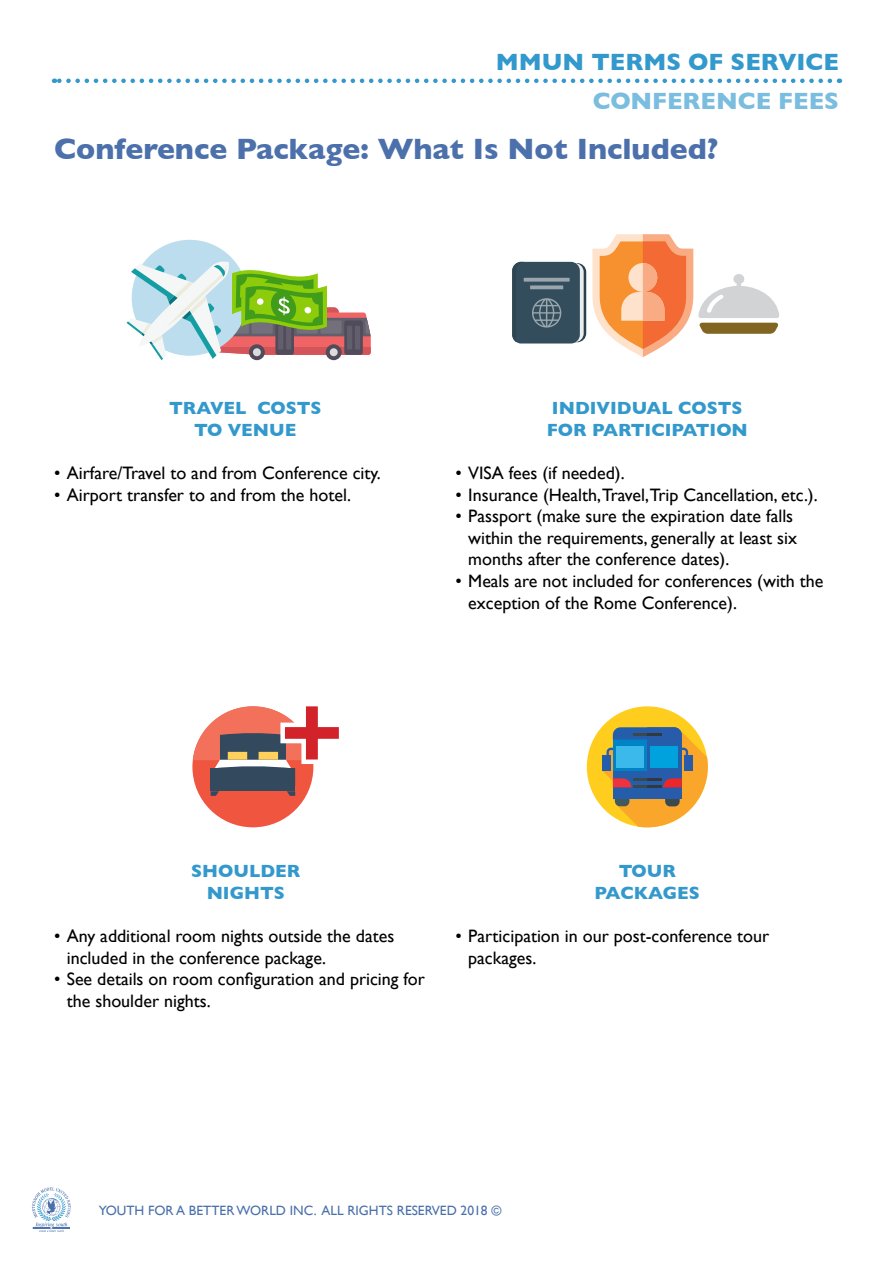
<style>
.page{position:relative;width:893px;height:1263px;background:#fff}
.page>*{position:absolute;margin:0;border:0;box-sizing:border-box;transform-origin:0 0}
.t1{font:700 30px "Gill Sans";color:#4c70ab}
.t2{font:700 24px "Gill Sans";color:#39c}
.t3{font:700 24px "Gill Sans";color:#7abdde}
.t4{font:18px/21.6px "Gill Sans";color:#000}
.t5{font:700 18px/21.6px "Gill Sans";color:#39c}
.t6{font:13.5px "Gill Sans";color:#4b70ab}
</style>
<div class="page">
<svg style="left:32px;top:1187px;width:39px;height:45px"></svg>
<div style="left:132px;top:240px;width:116px;height:116px;background:#bcddee;border-radius:50%"></div>
<svg style="left:127px;top:259px;width:244px;height:101px"></svg>
<div style="left:304px;top:307px;width:7px;height:6px;background:#fff;border-radius:50%"></div>
<div style="left:257px;top:298px;width:7px;height:7px;background:#fff;border-radius:50%"></div>
<svg style="left:592px;top:234px;width:187px;height:123px"></svg>
<div style="left:517px;top:263px;width:69px;height:79px;background:#2b404d;border-radius:9px"></div>
<div style="left:515px;top:263px;width:69px;height:79px;background:#ebeded;border-radius:9px"></div>
<div style="left:512px;top:262px;width:68px;height:81px;background:#334d5c;border-radius:9px"></div>
<svg style="left:532px;top:298px;width:29px;height:30px"></svg>
<svg style="left:524px;top:278px;width:46px;height:4px"></svg>
<svg style="left:530px;top:285px;width:33px;height:4px"></svg>
<svg style="left:512px;top:262px;width:13px;height:80px"></svg>
<div style="left:192px;top:706px;width:121px;height:121px;background:#f05540;border-radius:50%"></div>
<svg style="left:193px;top:706px;width:146px;height:90px"></svg>
<div style="left:587px;top:706px;width:121px;height:121px;background:#ffcd1d;border-radius:50%"></div>
<svg style="left:602px;top:727px;width:106px;height:100px"></svg>
<svg style="left:54px;top:79px;width:776px;height:4px"></svg>
<h2 class="t2" style="left:496px;top:43px;width:345px">MMUN TERMS OF SERVICE</h2>
<h2 class="t3" style="left:593px;top:82px;width:37px">Conference</h2>
<h2 class="t3" style="left:778px;top:82px;width:31px">Fees</h2>
<h1 class="t1" style="left:54px;top:125px;width:666px">Conference Package: What Is Not Included?</h1>
<p class="t5" style="left:257px;top:397px;width:66px">COSTS</p>
<p class="t5" style="left:194px;top:397px;width:104px;text-indent:-25px">TRAVEL<br>TO VENUE</p>
<p class="t4" style="left:54px;top:462px;width:328px">• Airfare/Travel to and from Conference city.</p>
<p class="t4" style="left:54px;top:484px;width:298px">• Airport transfer to and from the hotel.</p>
<p class="t5" style="left:547px;top:397px;width:202px">INDIVIDUAL COSTS<br>FOR PARTICIPATION</p>
<p class="t4" style="left:455px;top:462px;width:171px">• VISA fees (if needed .(</p>
<p class="t4" style="left:455px;top:484px;width:364px">• Insurance (Health,Travel,Trip Cancellation, etc .(.</p>
<p class="t4" style="left:468px;top:505px;width:330px;text-indent:-13px">• Passport (make sure the expiration date falls within the requirements, generally at least six months after the conference dates .(</p>
<p class="t4" style="left:468px;top:570px;width:357px;text-indent:-13px">• Meals are not included for conferences (with the exception of the Rome Conference .(</p>
<p class="t5" style="left:191px;top:860px;width:111px;text-align:center">SHOULDER<br>NIGHTS</p>
<p class="t4" style="left:67px;top:925px;width:329px;text-indent:-13px">• Any additional room nights outside the dates included in the conference package.</p>
<p class="t4" style="left:67px;top:968px;width:360px;text-indent:-13px">• See details on room configuration and pricing for the shoulder nights.</p>
<p class="t5" style="left:595px;top:860px;width:107px;text-align:center">TOUR<br>PACKAGES</p>
<p class="t4" style="left:468px;top:925px;width:303px;text-indent:-13px">• Participation in our post-conference tour packages.</p>
<p class="t6" style="left:99px;top:1202px;width:404px">Youth for a BetterWorld Inc. All rights reserved 2018 ©</p>
</div>
